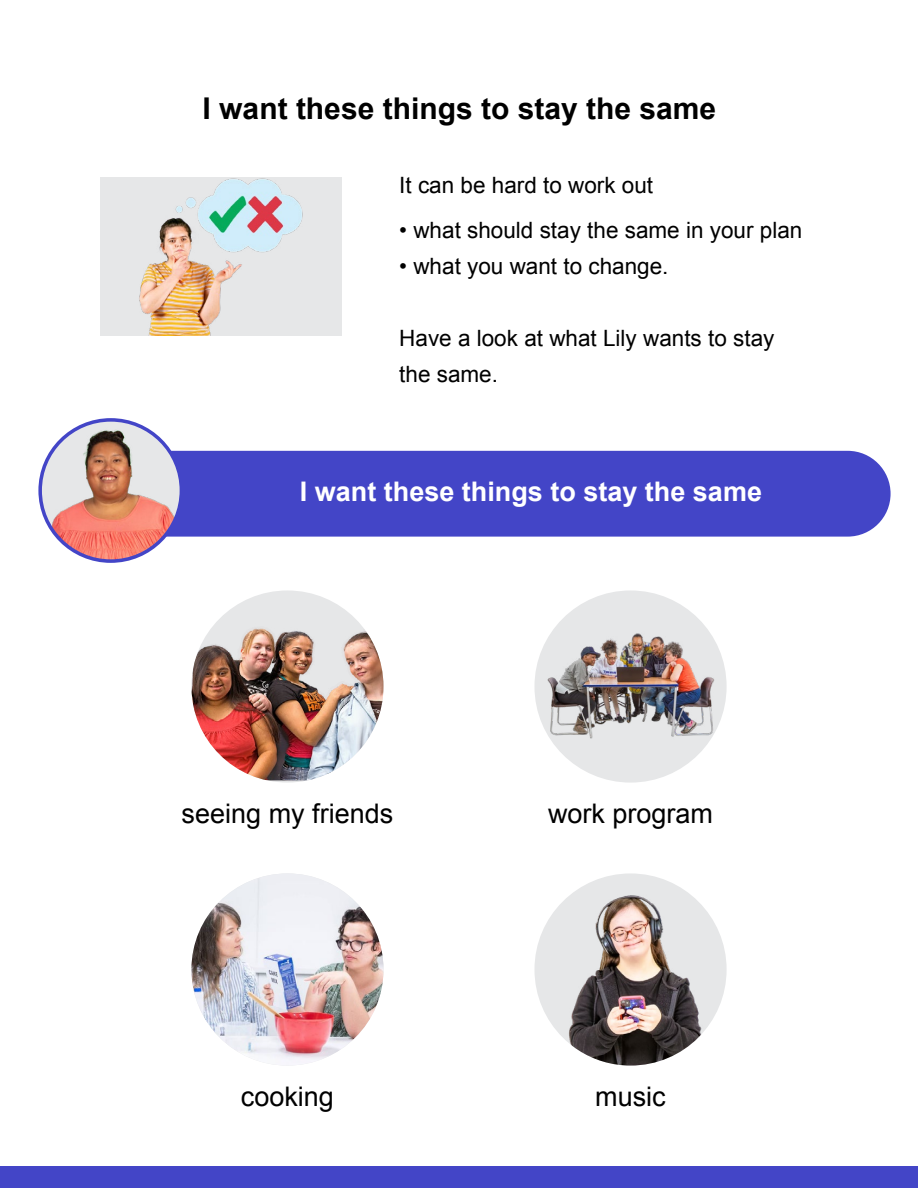
<style>
.page{position:relative;width:918px;height:1188px;background:#fff}
.page>*{position:absolute;margin:0;border:0;box-sizing:border-box;transform-origin:0 0}
.t1{font:700 30px "Arial";color:#000}
.t2{font:27px "Arial";color:#000}
.t3{font:700 27px "Arial";color:#fff}
.t4{font:22.5px/36px "Arial";color:#000}
</style>
<div class="page">
<div style="left:0;top:1166px;width:918px;height:22px;background:#4345c7"></div>
<div style="left:101px;top:177px;width:241px;height:159px;background:#e6e7e8"></div>
<img style="left:139px;top:178px;width:164px;height:158px">
<div style="left:119px;top:451px;width:772px;height:86px;background:#4345c7;border-radius:43px"></div>
<img style="left:40px;top:420px;width:141px;height:141px;border-radius:71px">
<div style="left:38px;top:418px;width:145px;height:145px;border:4px solid #4345c7;border-radius:50%"></div>
<img style="left:191px;top:590px;width:193px;height:193px;border-radius:96px">
<img style="left:191px;top:873px;width:193px;height:193px;border-radius:96px">
<div style="left:534px;top:590px;width:193px;height:193px;background:#e6e7e8;border-radius:50%"></div>
<img style="left:545px;top:601px;width:171px;height:171px">
<div style="left:534px;top:873px;width:193px;height:193px;background:#e6e7e8;border-radius:50%"></div>
<img style="left:544px;top:890px;width:183px;height:176px">
<h1 class="t1" style="left:203px;top:89px;width:515px">I want these things to stay the same</h1>
<p class="t4" style="left:399px;top:167px;width:255px">It can be hard to work out</p>
<p class="t4" style="left:399px;top:212px;width:405px">• what should stay the same in your plan</p>
<p class="t4" style="left:399px;top:248px;width:271px">• what you want to change.</p>
<p class="t4" style="left:399px;top:320px;width:377px">Have a look at what Lily wants to stay the same.</p>
<p class="t3" style="left:300px;top:474px;width:464px">I want these things to stay the same</p>
<p class="t2" style="left:182px;top:796px;width:213px">seeing my friends</p>
<p class="t2" style="left:241px;top:1079px;width:95px">cooking</p>
<p class="t2" style="left:548px;top:796px;width:167px">work program</p>
<p class="t2" style="left:595px;top:1079px;width:72px">music</p>
</div>
